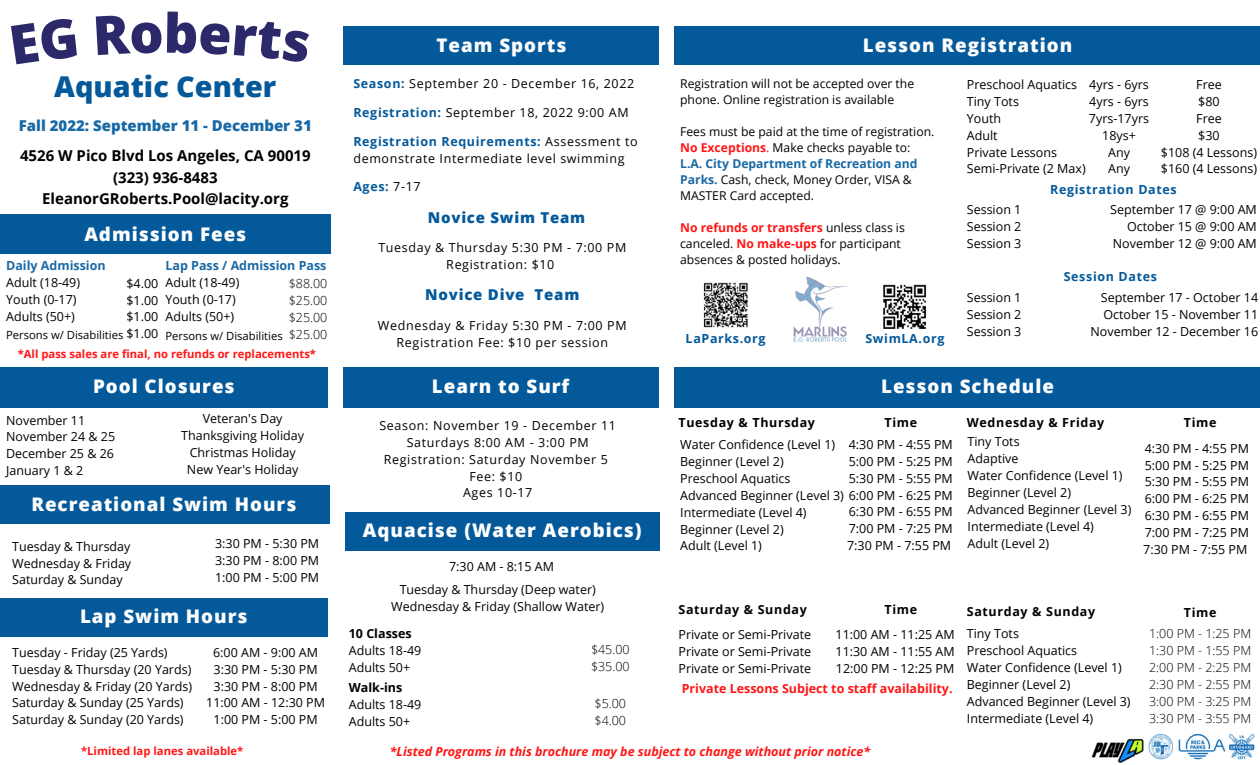
<style>
.page{position:relative;width:1260px;height:765px;background:#fff}
.page>*{position:absolute;margin:0;border:0;box-sizing:border-box;transform-origin:0 0}
.t1{font:800 28.75px "Open Sans";color:#04599b}
.t2{font:800 18.75px "Open Sans";letter-spacing:.05em;color:#fefefe}
.t3{font:800 18.75px "Open Sans";letter-spacing:.05em;color:#fff}
.t4{font:700 15px/21.5px "Open Sans";color:#000;text-align:center}
.t5{font:800 15px "Open Sans";color:#1969a6}
.t6{font:800 15px "Open Sans";letter-spacing:.05em;color:#04599b}
.t7{font:12.5px/16.9px "Open Sans";color:#000}
.t8{font:12.5px/16.9px "Open Sans";letter-spacing:.05em;color:#000;text-align:center}
.t9{font:300 12.5px/16.9px "Open Sans";color:#000;text-align:justify}
.t10{font:700 12.5px "Open Sans";letter-spacing:.05em;color:#000}
.t11{font:italic 700 12.5px "Open Sans";color:#ff1616}
.t12{font:700 12.5px "Open Sans";letter-spacing:.05em;color:#04599b}
.t13{font:700 12.5px "Open Sans";color:#ff1616}
.t14{font:700 12.5px "Open Sans";color:#1969a6}
.t15{font:700 12.5px "Open Sans";color:#000}
.t16{font:12.12px/16px "Open Sans";color:#000}
.t17{font:700 11.25px "Open Sans";color:#ff1616}
.t18{font:11.25px "Open Sans";color:#000}
.s1{font-weight:700;color:#04599b}
.s2{font-weight:400;color:#000}
.s3{font-weight:700;color:#ff1616}
.s4{color:#ff1616}
.s5{font-weight:700;color:#1969a6}
</style>
<div class="page">
<div style="left:343px;top:26px;width:316px;height:39px;background:#04599b"></div>
<div style="left:345px;top:512px;width:315px;height:39px;background:#04599b"></div>
<div style="left:343px;top:367px;width:315px;height:40px;background:#04599b"></div>
<div style="left:674px;top:26px;width:586px;height:39px;background:#04599b"></div>
<div style="left:0;top:215px;width:331px;height:39px;background:#04599b"></div>
<div style="left:0;top:367px;width:327px;height:40px;background:#04599b"></div>
<div style="left:0;top:485px;width:329px;height:39px;background:#04599b"></div>
<div style="left:0;top:598px;width:327px;height:39px;background:#04599b"></div>
<div style="left:674px;top:367px;width:586px;height:40px;background:#04599b"></div>
<img style="left:883px;top:284px;width:43px;height:45px">
<img style="left:703px;top:282px;width:45px;height:45px">
<img style="left:793px;top:276px;width:55px;height:66px">
<img style="left:1135px;top:733px;width:120px;height:27px">
<img style="left:1092px;top:739px;width:51px;height:24px">
<h1 class="t1" style="left:54px;top:67px;width:224px">Aquatic Center</h1>
<p class="t5" style="left:19px;top:115px;width:294px">Fall 2022: September 11 - December 31</p>
<p class="t4" style="left:20px;top:144px;width:292px">4526 W Pico Blvd Los Angeles, CA 90019 (323) 936-8483<br>EleanorGRoberts.Pool@lacity.org</p>
<h2 class="t2" style="left:84px;top:221px;width:163px">Admission Fees</h2>
<p class="t14" style="left:165px;top:257px;width:163px">Lap Pass / Admission Pass</p>
<p class="t7" style="left:165px;top:274px;width:76px">Adult (18-49)<br>Youth (0-17)<br>Adults (50+)</p>
<p class="t18" style="left:165px;top:328px;width:119px">Persons w/ Disabilities</p>
<p class="t17" style="left:18px;top:346px;width:300px">*All pass sales are final, no refunds or replacements*</p>
<p class="t14" style="left:6px;top:257px;width:101px">Daily Admission</p>
<p class="t7" style="left:6px;top:274px;width:76px">Adult (18-49)<br>Youth (0-17)<br>Adults (50+)</p>
<p class="t18" style="left:6px;top:327px;width:119px">Persons w/ Disabilities</p>
<p class="t7" style="left:127px;top:274px;width:33px;text-align:justify">$4.00 $1.00 $1.00 $1.00</p>
<p class="t9" style="left:289px;top:275px;width:40px">$88.00 $25.00 $25.00 $25.00</p>
<h2 class="t2" style="left:93px;top:373px;width:143px">Pool Closures</h2>
<p class="t7" style="left:6px;top:411px;width:111px">November 11<br>November 24 &amp; 25<br>December 25 &amp; 26<br>January 1 &amp; 2</p>
<p class="t7" style="left:181px;top:410px;width:124px;text-align:center">Veteran's Day<br>Thanksgiving Holiday<br>Christmas Holiday<br>New Year's Holiday</p>
<h2 class="t2" style="left:31px;top:491px;width:267px">Recreational Swim Hours</h2>
<p class="t7" style="left:12px;top:537px;width:120px;text-align:justify">Tuesday &amp; Thursday Wednesday &amp; Friday Saturday &amp; Sunday</p>
<p class="t7" style="left:215px;top:535px;width:106px;text-align:justify">3:30 PM - 5:30 PM 3:30 PM - 8:00 PM 1:00 PM - 5:00 PM</p>
<h2 class="t2" style="left:80px;top:603px;width:169px">Lap Swim Hours</h2>
<p class="t7" style="left:12px;top:644px;width:181px">Tuesday - Friday (25 Yards)<br>Tuesday &amp; Thursday (20 Yards)<br>Wednesday &amp; Friday (20 Yards)<br>Saturday &amp; Sunday (25 Yards)<br>Saturday &amp; Sunday (20 Yards)</p>
<p class="t7" style="left:206px;top:644px;width:120px;text-align:center">6:00 AM - 9:00 AM<br>3:30 PM - 5:30 PM<br>3:30 PM - 8:00 PM<br>11:00 AM - 12:30 PM<br>1:00 PM - 5:00 PM</p>
<p class="t17" style="left:81px;top:743px;width:164px">*Limited lap lanes available*</p>
<h2 class="t2" style="left:437px;top:32px;width:131px">Team Sports</h2>
<p class="t8" style="left:353px;top:75px;width:282px"><span class="s1">Season:</span> September 20 - December 16, 2022</p>
<p class="t8" style="left:353px;top:104px;width:277px"><span class="s1">Registration:</span> September 18, 2022 9:00 AM</p>
<p class="t8" style="left:353px;top:133px;width:286px;text-align:left"><span class="s1">Registration Requirements:</span> Assessment to demonstrate Intermediate level swimming</p>
<p class="t12" style="left:353px;top:178px;width:69px">Ages: <span class="s2">7-17</span></p>
<p class="t6" style="left:428px;top:207px;width:159px">Novice Swim Team</p>
<p class="t8" style="left:378px;top:239px;width:249px">Tuesday &amp; Thursday 5:30 PM - 7:00 PM<br>Registration: $10</p>
<p class="t6" style="left:425px;top:284px;width:156px">Novice Dive Team</p>
<p class="t8" style="left:378px;top:316px;width:250px">Wednesday &amp; Friday 5:30 PM - 7:00 PM<br>Registration Fee: $10 per session</p>
<h2 class="t3" style="left:432px;top:373px;width:139px">Learn to Surf</h2>
<p class="t8" style="left:379px;top:417px;width:238px">Season: November 19 - December 11<br>Saturdays 8:00 AM - 3:00 PM<br>Registration: Saturday November 5<br>Fee: $10<br>Ages 10-17</p>
<h2 class="t3" style="left:363px;top:517px;width:280px">Aquacise (Water Aerobics)</h2>
<p class="t7" style="left:449px;top:557px;width:106px">7:30 AM - 8:15 AM</p>
<p class="t7" style="left:391px;top:580px;width:214px;text-align:center">Tuesday &amp; Thursday (Deep water)<br>Wednesday &amp; Friday (Shallow Water)</p>
<p class="t15" style="left:349px;top:625px;width:64px">10 Classes</p>
<p class="t7" style="left:349px;top:642px;width:74px">Adults 18-49<br>Adults 50+</p>
<p class="t9" style="left:591px;top:641px;width:40px">$45.00 $35.00</p>
<p class="t10" style="left:349px;top:679px;width:55px">Walk-ins</p>
<p class="t7" style="left:349px;top:696px;width:74px">Adults 18-49<br>Adults 50+</p>
<p class="t9" style="left:595px;top:695px;width:33px">$5.00 $4.00</p>
<h2 class="t2" style="left:863px;top:32px;width:211px">Lesson Registration</h2>
<p class="t16" style="left:680px;top:76px;width:236px">Registration will not be accepted over the phone. Online registration is available</p>
<p class="t16" style="left:680px;top:124px;width:256px">Fees must be paid at the time of registration.<br><span class="s3">No Exceptions</span><span class="s4">.</span> Make checks payable to:<br><span class="s5">L.A. City Department of Recreation and Parks.</span> Cash, check, Money Order, VISA &amp; MASTER Card accepted.</p>
<p class="t16" style="left:680px;top:219px;width:226px"><span class="s3">No refunds or transfers</span> unless class is canceled. <span class="s3">No make-ups</span> for participant absences &amp; posted holidays.</p>
<p class="t12" style="left:686px;top:330px;width:82px">LaParks.org</p>
<p class="t12" style="left:865px;top:330px;width:81px">SwimLA.org</p>
<p class="t7" style="left:967px;top:76px;width:120px">Preschool Aquatics<br>Tiny Tots<br>Youth<br>Adult<br>Private Lessons<br>Semi-Private (2 Max)</p>
<p class="t7" style="left:1089px;top:76px;width:62px;text-align:center">4yrs - 6yrs<br>4yrs - 6yrs<br>7yrs-17yrs<br>18ys+<br>Any<br>Any</p>
<p class="t7" style="left:1161px;top:76px;width:98px;text-align:center">Free<br>$80<br>Free<br>$30<br>$108 (4 Lessons) $160 (4 Lessons)</p>
<p class="t12" style="left:1050px;top:180px;width:128px">Registration Dates</p>
<p class="t7" style="left:967px;top:201px;width:56px;text-align:justify">Session 1<br>Session 2<br>Session 3</p>
<p class="t7" style="left:1110px;top:201px;width:148px;text-align:right">September 17 @ 9:00 AM<br>October 15 @ 9:00 AM<br>November 12 @ 9:00 AM</p>
<p class="t12" style="left:1064px;top:268px;width:95px">Session Dates</p>
<p class="t7" style="left:967px;top:289px;width:56px;text-align:justify">Session 1<br>Session 2<br>Session 3</p>
<p class="t7" style="left:1091px;top:289px;width:169px;text-align:right">September 17 - October 14<br>October 15 - November 11<br>November 12 - December 16</p>
<h2 class="t2" style="left:881px;top:373px;width:174px">Lesson Schedule</h2>
<p class="t10" style="left:678px;top:414px;width:138px">Tuesday &amp; Thursday</p>
<p class="t10" style="left:884px;top:414px;width:34px">Time</p>
<p class="t10" style="left:967px;top:414px;width:139px">Wednesday &amp; Friday</p>
<p class="t10" style="left:1184px;top:414px;width:34px">Time</p>
<p class="t7" style="left:680px;top:436px;width:274px">Water Confidence (Level 1)<br>Beginner (Level 2)<br>Preschool Aquatics<br>Advanced Beginner (Level 3) 6:00 PM - 6:25 PM<br>Intermediate (Level 4)<br>Beginner (Level 2)<br>Adult (Level 1)</p>
<p class="t7" style="left:968px;top:433px;width:165px">Tiny Tots<br>Adaptive<br>Water Confidence (Level 1)<br>Beginner (Level 2)<br>Advanced Beginner (Level 3)<br>Intermediate (Level 4)<br>Adult (Level 2)</p>
<p class="t7" style="left:849px;top:436px;width:106px;text-align:justify">4:30 PM - 4:55 PM 5:00 PM - 5:25 PM 5:30 PM - 5:55 PM</p>
<p class="t7" style="left:847px;top:503px;width:107px;text-align:justify">6:30 PM - 6:55 PM 7:00 PM - 7:25 PM 7:30 PM - 7:55 PM</p>
<p class="t7" style="left:1143px;top:439px;width:107px;text-align:justify">4:30 PM - 4:55 PM 5:00 PM - 5:25 PM 5:30 PM - 5:55 PM 6:00 PM - 6:25 PM 6:30 PM - 6:55 PM 7:00 PM - 7:25 PM 7:30 PM - 7:55 PM</p>
<p class="t10" style="left:678px;top:601px;width:130px">Saturday &amp; Sunday</p>
<p class="t10" style="left:884px;top:601px;width:34px">Time</p>
<p class="t7" style="left:678px;top:626px;width:134px;text-align:justify">Private or Semi-Private Private or Semi-Private Private or Semi-Private</p>
<p class="t7" style="left:836px;top:626px;width:121px;text-align:justify">11:00 AM - 11:25 AM 11:30 AM - 11:55 AM 12:00 PM - 12:25 PM</p>
<p class="t13" style="left:682px;top:680px;width:272px">Private Lessons Subject to staff availability.</p>
<p class="t10" style="left:967px;top:602px;width:130px">Saturday &amp; Sunday</p>
<p class="t10" style="left:1184px;top:603px;width:34px">Time</p>
<p class="t7" style="left:967px;top:625px;width:165px">Tiny Tots<br>Preschool Aquatics<br>Water Confidence (Level 1)<br>Beginner (Level 2)<br>Advanced Beginner (Level 3)<br>Intermediate (Level 4)</p>
<p class="t9" style="left:1149px;top:625px;width:103px">1:00 PM - 1:25 PM 1:30 PM - 1:55 PM 2:00 PM - 2:25 PM 2:30 PM - 2:55 PM 3:00 PM - 3:25 PM 3:30 PM - 3:55 PM</p>
<p class="t11" style="left:390px;top:742px;width:482px">*Listed Programs in this brochure may be subject to change without prior notice*</p>
</div>
